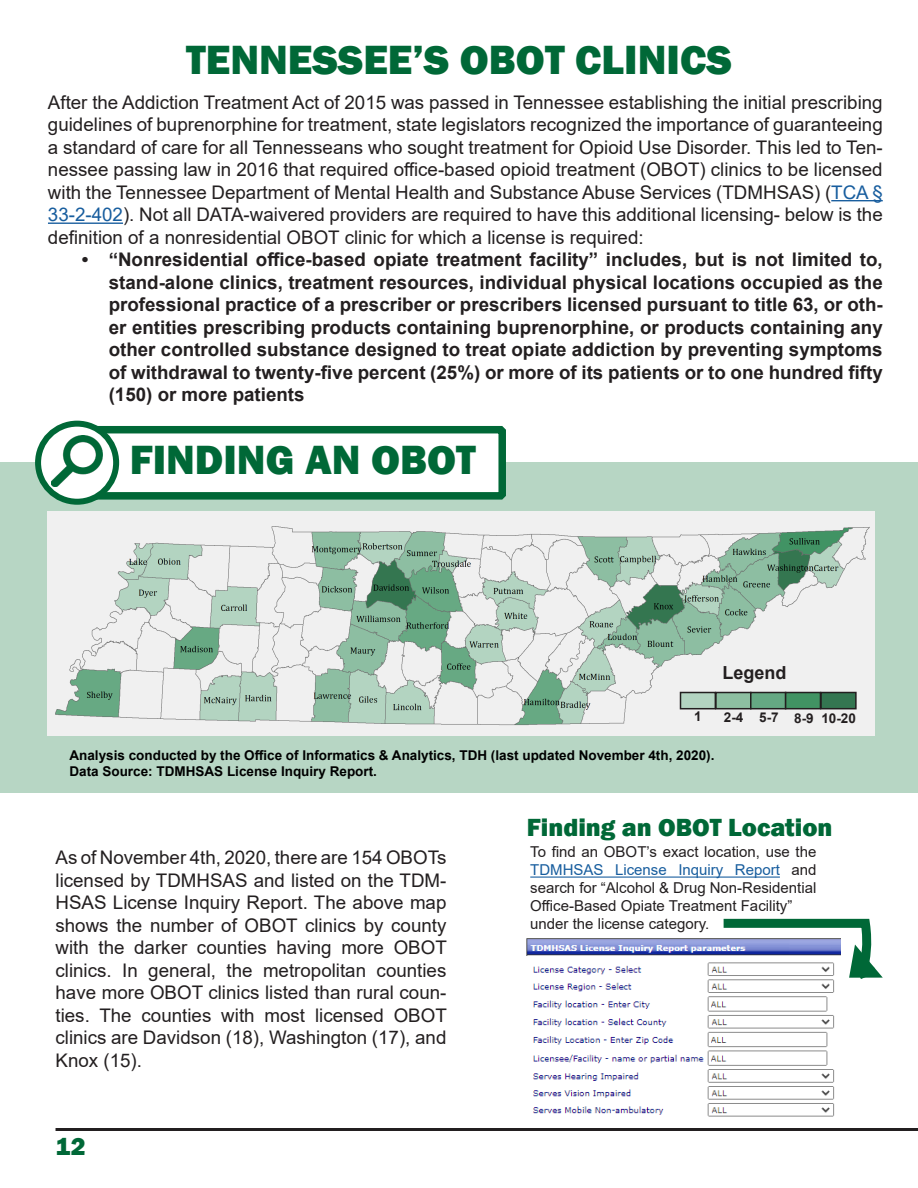
<style>
.page{position:relative;width:918px;height:1188px;background:#fff}
.page>*{position:absolute;margin:0;border:0;box-sizing:border-box;transform-origin:0 0}
.Understanding_OBOTs{font:800 42px "Franklin Gothic";color:#006837}
.Understanding_cost_o{font:800 42px "Franklin Gothic";color:#006837}
.Understanding_cost_o-2{font:800 25.5px "Franklin Gothic";color:#006837}
.t1{font:18.75px/22.5px "Arial";color:#231f20;text-align:justify}
.t2{font:700 18.75px/22.5px "Arial";color:#231f20;text-align:justify}
.t3{font:700 18px "Arial";color:#231f20}
.t4{font:15px/18px "Arial";color:#231f20;text-align:justify}
.t5{font:700 13.5px "Arial";color:#000}
.TOC_body_text{font:700 13.5px "Arial";color:#231f20}
.s1{color:#175d9e}
</style>
<div class="page">
<div style="left:0;top:463px;width:918px;height:330px;background:#b7d6c4"></div>
<hr style="left:56px;top:1128px;width:862px;height:3px;background:#231f20">
<img style="left:48px;top:512px;width:826px;height:223px">
<hr style="left:831px;top:200px;width:52px;height:1px;background:#175d9e">
<hr style="left:48px;top:223px;width:75px;height:1px;background:#175d9e">
<div style="left:75px;top:426px;width:431px;height:74px;background:#fff;border:8px solid #006837"></div>
<svg style="left:37px;top:424px;width:78px;height:78px"></svg>
<div style="left:35px;top:421px;width:84px;height:84px;border:6px solid #006837;border-radius:50%"></div>
<img style="left:52px;top:436px;width:50px;height:51px">
<img style="left:526px;top:938px;width:189px;height:18px">
<img style="left:533px;top:962px;width:302px;height:155px">
<hr style="left:530px;top:877px;width:250px;height:1px;background:#175d9e">
<svg style="left:715px;top:918px;width:168px;height:67px"></svg>
<div style="left:681px;top:693px;width:34px;height:16px;background:#b3d4c1"></div>
<div style="left:680px;top:692px;width:36px;height:17px;border:2px solid #231f20"></div>
<div style="left:716px;top:693px;width:35px;height:16px;background:#8dbfa1"></div>
<div style="left:715px;top:692px;width:37px;height:17px;border:2px solid #231f20"></div>
<div style="left:751px;top:693px;width:35px;height:16px;background:#65a883"></div>
<div style="left:750px;top:692px;width:36px;height:17px;border:2px solid #231f20"></div>
<div style="left:786px;top:693px;width:34px;height:16px;background:#419363"></div>
<div style="left:785px;top:692px;width:36px;height:17px;border:2px solid #231f20"></div>
<div style="left:821px;top:693px;width:35px;height:16px;background:#347651"></div>
<div style="left:820px;top:692px;width:37px;height:17px;border:2px solid #231f20"></div>
<p class="Understanding_OBOTs" style="left:186px;top:33px;width:547px">TENNESSEE’S OBOT CLINICS</p>
<p class="t1" style="left:48px;top:91px;width:836px">After the Addiction Treatment Act of 2015 was passed in Tennessee establishing the initial prescribing guidelines of buprenorphine for treatment, state legislators recognized the importance of guaranteeing a standard of care for all Tennesseans who sought treatment for Opioid Use Disorder. This led to Ten&shy;nessee passing law in 2016 that required office-based opioid treatment (OBOT) clinics to be licensed with the Tennessee Department of Mental Health and Substance Abuse Services (TDMHSAS) (<span class="s1">TCA § 33-2-402</span>). Not all DATA-waivered providers are required to have this additional licensing- below is the definition of a nonresidential OBOT clinic for which a license is required:</p>
<p class="t2" style="left:109px;top:249px;width:776px;text-indent:-27px">• “Nonresidential office-based opiate treatment facility” includes, but is not limited to, stand-alone clinics, treatment resources, individual physical locations occupied as the professional practice of a prescriber or prescribers licensed pursuant to title 63, or oth&shy;er entities prescribing products containing buprenorphine, or products containing any other controlled substance designed to treat opiate addiction by preventing symptoms of withdrawal to twenty-five percent (25%) or more of its patients or to one hundred fifty (150) or more patients</p>
<p class="Understanding_cost_o" style="left:130px;top:433px;width:348px">FINDING AN OBOT</p>
<p class="t3" style="left:722px;top:660px;width:66px">Legend</p>
<p class="TOC_body_text" style="left:694px;top:707px;width:9px">1</p>
<p class="TOC_body_text" style="left:724px;top:708px;width:21px">2-4</p>
<p class="TOC_body_text" style="left:759px;top:708px;width:21px">5-7</p>
<p class="TOC_body_text" style="left:794px;top:708px;width:21px">8-9</p>
<p class="TOC_body_text" style="left:821px;top:709px;width:36px">10-20</p>
<p class="t5" style="left:69px;top:746px;width:647px">Analysis conducted by the Office of Informatics &amp; Analytics, TDH (last updated November 4th, 2020).</p>
<p class="t5" style="left:69px;top:762px;width:309px">Data Source: TDMHSAS License Inquiry Report.</p>
<p class="t1" style="left:56px;top:846px;width:393px">As of November 4th, 2020, there are 154 OBOTs licensed by TDMHSAS and listed on the TDM-HSAS License Inquiry Report. The above map shows the number of OBOT clinics by county with the darker counties having more OBOT clinics. In general, the metropolitan counties have more OBOT clinics listed than rural coun&shy;ties. The counties with most licensed OBOT clinics are Davidson (18), Washington (17), and Knox (15).</p>
<p class="Understanding_cost_o-2" style="left:56px;top:1129px;width:32px">12</p>
<p class="Understanding_cost_o-2" style="left:527px;top:811px;width:307px">Finding an OBOT Location</p>
<p class="t4" style="left:530px;top:843px;width:288px">To find an OBOT’s exact location, use the <span class="s1">TDMHSAS License Inquiry Report</span> and search for “Alcohol &amp; Drug Non-Residential Office-Based Opiate Treatment Facility”</p>
<p class="t4" style="left:530px;top:915px;width:180px">under the license category.</p>
</div>
